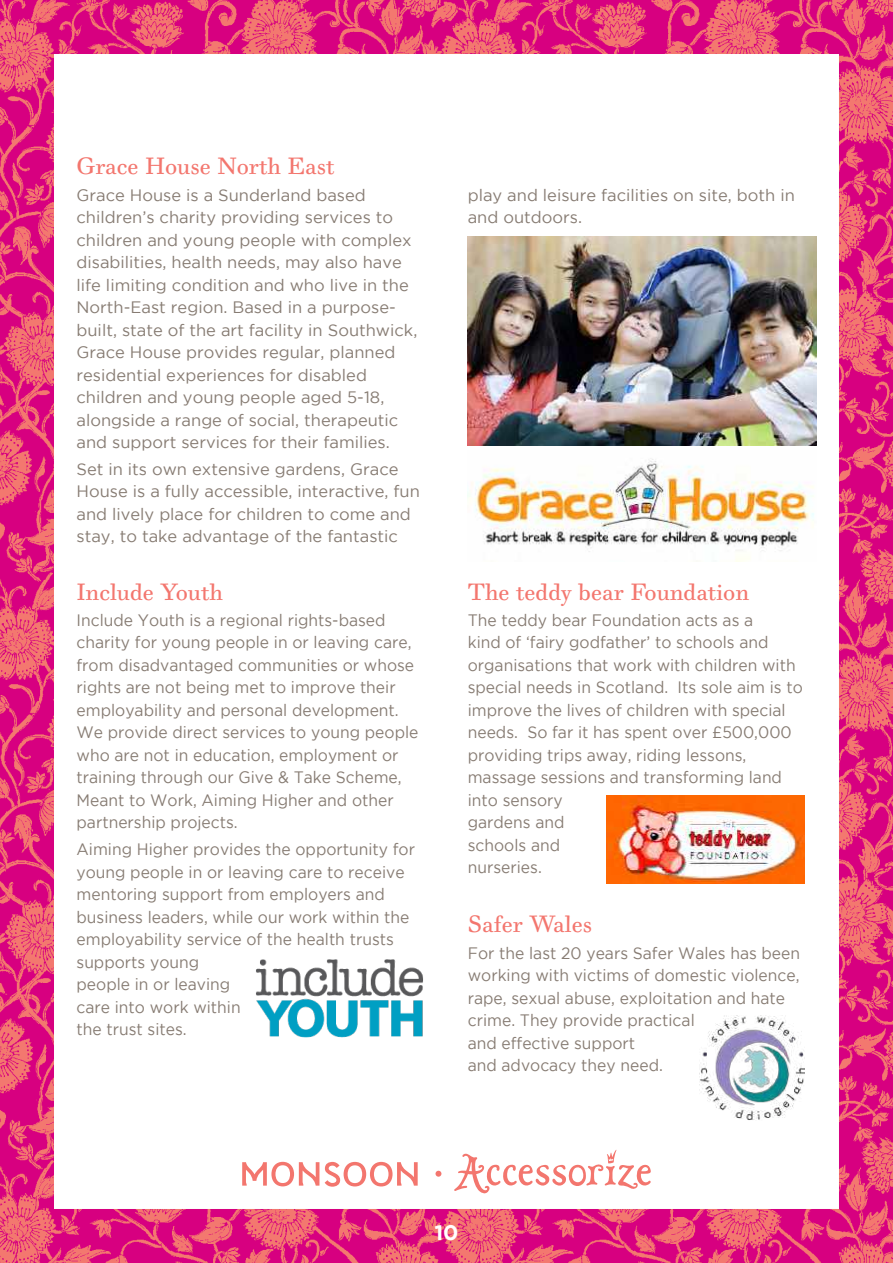
<style>
.page{position:relative;width:893px;height:1263px;background:#fff}
.page>*{position:absolute;margin:0;border:0;box-sizing:border-box;transform-origin:0 0}
.t1{font:22.5px "Walbaum 10 Pro";color:#f3766e}
.t2{font:700 21px "Gotham";color:#fff}
.t3{font:16.5px/22.5px "Gotham";color:#877c73;scale:.95 1}
.t4{font:16.5px/22.5px "Gotham";color:#877c73}
</style>
<div class="page">
<img style="left:0;top:0;width:893px;height:1263px">
<img style="left:468px;top:450px;width:348px;height:112px">
<img style="left:468px;top:236px;width:348px;height:210px">
<img style="left:253px;top:958px;width:172px;height:80px">
<img style="left:700px;top:1015px;width:105px;height:105px">
<img style="left:606px;top:795px;width:199px;height:88px">
<h1 class="t1" style="left:77px;top:151px;width:259px">Grace House North East</h1>
<p class="t4" style="left:77px;top:183px;width:342px">Grace House is a Sunderland based children’s charity providing services to children and young people with complex disabilities, health needs, may also have life limiting condition and who live in the North-East region. Based in a purpose&shy;built, state of the art facility in Southwick, Grace House provides regular, planned residential experiences for disabled children and young people aged 5-18, alongside a range of social, therapeutic and support services for their families.</p>
<p class="t4" style="left:77px;top:458px;width:345px">Set in its own extensive gardens, Grace House is a fully accessible, interactive, fun and lively place for children to come and stay, to take advantage of the fantastic</p>
<p class="t4" style="left:468px;top:183px;width:329px">play and leisure facilities on site, both in and outdoors.</p>
<h1 class="t1" style="left:77px;top:576px;width:148px">Include Youth</h1>
<h1 class="t1" style="left:468px;top:576px;width:283px">The teddy bear Foundation</h1>
<p class="t3" style="left:468px;top:608px;width:354px">The teddy bear Foundation acts as a<br>kind of ‘fairy godfather’ to schools and organisations that work with children with special needs in Scotland. Its sole aim is to improve the lives of children with special needs. So far it has spent over £500,000 providing trips away, riding lessons, massage sessions and transforming land into sensory<br>gardens and<br>schools and<br>nurseries.</p>
<p class="t3" style="left:77px;top:608px;width:361px">Include Youth is a regional rights-based charity for young people in or leaving care, from disadvantaged communities or whose rights are not being met to improve their employability and personal development.<br>We provide direct services to young people who are not in education, employment or training through our Give &amp; Take Scheme, Meant to Work, Aiming Higher and other partnership projects.</p>
<p class="t3" style="left:77px;top:838px;width:358px">Aiming Higher provides the opportunity for young people in or leaving care to receive mentoring support from employers and business leaders, while our work within the employability service of the health trusts supports young<br>people in or leaving<br>care into work within<br>the trust sites.</p>
<h1 class="t1" style="left:468px;top:909px;width:126px">Safer Wales</h1>
<p class="t3" style="left:468px;top:941px;width:351px">For the last 20 years Safer Wales has been working with victims of domestic violence, rape, sexual abuse, exploitation and hate crime. They provide practical<br>and effective support<br>and advocacy they need.</p>
<p class="t2" style="left:434px;top:1220px;width:26px">10</p>
</div>
